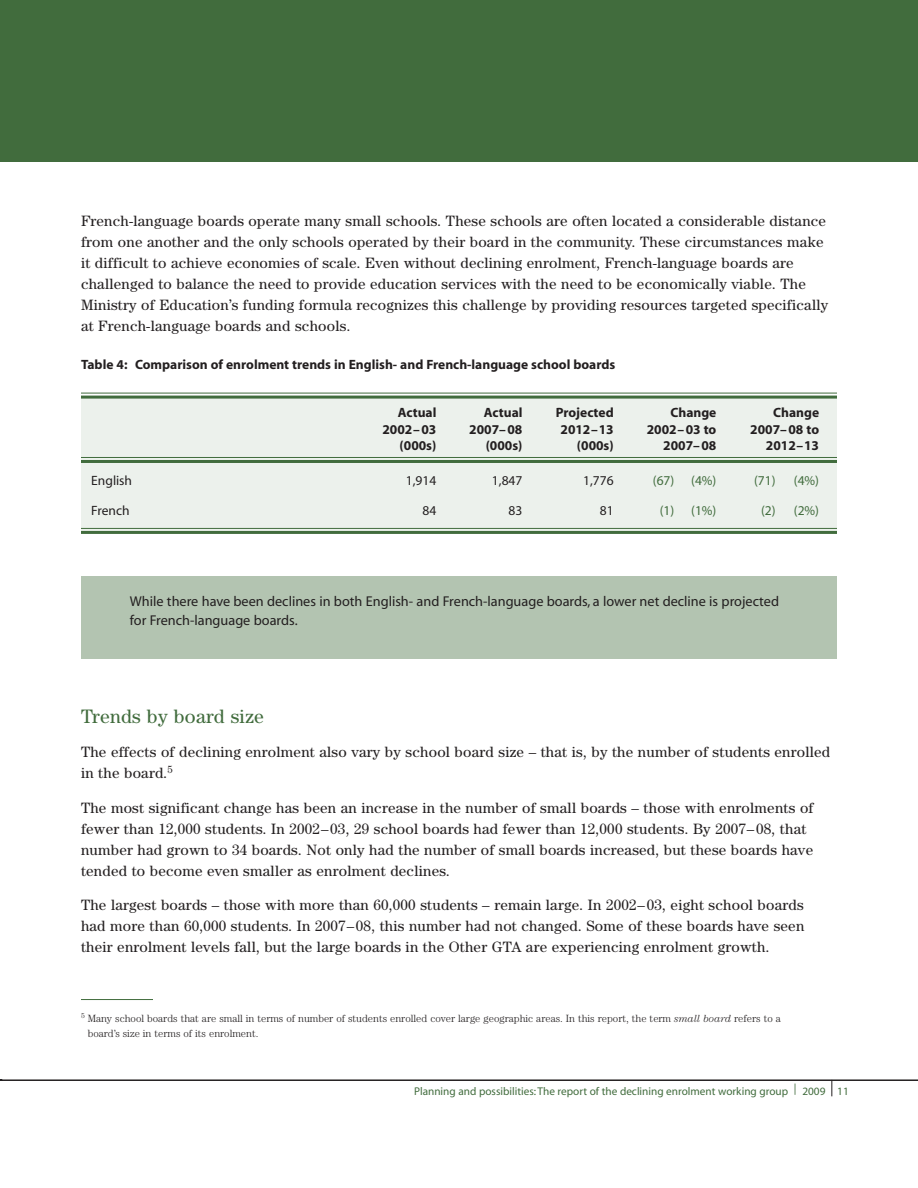
<style>
.page{position:relative;width:918px;height:1188px;background:#fff}
.page>*{position:absolute;margin:0;border:0;box-sizing:border-box;transform-origin:0 0}
.t1{font:19.5px "Century";letter-spacing:.015em;color:#416c3d}
.t2{font:15px/21px "Century";letter-spacing:.015em;color:#231f20}
.t3{font:14.25px/18.8px "Myriad";color:#231f20}
.t4{font:700 13.5px "Myriad";color:#231f20}
.t5{font:13.5px "Myriad";color:#231f20}
.t6{font:13.5px "Myriad";color:#416c3d}
.t7{font:11.25px "Myriad";color:#416c3d}
.t8{font:300 10.5px/15px "Century";color:#231f20}
.s1{font-style:italic}
</style>
<div class="page">
<div style="left:0;top:0;width:918px;height:162px;background:#416c3d"></div>
<svg style="left:832px;top:1081px;width:1px;height:15px"></svg>
<hr style="left:0;top:1079px;width:918px;height:2px;background:#231f20">
<div style="left:81px;top:397px;width:756px;height:135px;background:#ecf1ec"></div>
<hr style="left:81px;top:396px;width:756px;height:3px;background:#416c3d">
<hr style="left:81px;top:393px;width:756px;height:1px;background:#416c3d">
<hr style="left:81px;top:460px;width:756px;height:3px;background:#416c3d">
<hr style="left:81px;top:457px;width:756px;height:1px;background:#416c3d">
<hr style="left:81px;top:531px;width:756px;height:3px;background:#416c3d">
<hr style="left:81px;top:528px;width:756px;height:1px;background:#416c3d">
<div style="left:81px;top:576px;width:756px;height:83px;background:#b3c4b1"></div>
<hr style="left:81px;top:999px;width:72px;height:1px;background:#416c3d">
<p class="t2" style="left:81px;top:212px;width:749px">French-language boards operate many small schools. These schools are often located a considerable distance from one another and the only schools operated by their board in the community. These circumstances make it difficult to achieve economies of scale. Even without declining enrolment, French-language boards are challenged to balance the need to provide education services with the need to be economically viable. The Ministry of Education’s funding formula recognizes this challenge by providing resources targeted specifically at French-language boards and schools.</p>
<p class="t4" style="left:81px;top:359px;width:536px">Table 4: Comparison of enrolment trends in English- and French-language school boards</p>
<p class="t4" style="left:398px;top:408px;width:40px">Actual</p>
<p class="t4" style="left:484px;top:408px;width:40px">Actual</p>
<p class="t4" style="left:556px;top:408px;width:60px">Projected</p>
<p class="t4" style="left:671px;top:408px;width:47px">Change</p>
<p class="t4" style="left:773px;top:408px;width:47px">Change</p>
<p class="t4" style="left:382px;top:424px;width:55px">2002– 03</p>
<p class="t4" style="left:469px;top:424px;width:55px">2007– 08</p>
<p class="t4" style="left:561px;top:424px;width:55px">2012–13</p>
<p class="t4" style="left:647px;top:424px;width:71px">2002– 03 to</p>
<p class="t4" style="left:750px;top:424px;width:70px">2007– 08 to</p>
<p class="t4" style="left:400px;top:441px;width:38px">(000s)</p>
<p class="t4" style="left:486px;top:441px;width:38px">(000s)</p>
<p class="t4" style="left:577px;top:441px;width:38px">(000s)</p>
<p class="t4" style="left:663px;top:441px;width:55px">2007– 08</p>
<p class="t4" style="left:766px;top:441px;width:55px">2012–13</p>
<p class="t5" style="left:91px;top:475px;width:42px">English</p>
<p class="t5" style="left:406px;top:475px;width:32px">1,914</p>
<p class="t5" style="left:492px;top:475px;width:32px">1,847</p>
<p class="t5" style="left:583px;top:475px;width:32px">1,776</p>
<p class="t6" style="left:653px;top:475px;width:65px">(67) (4%)</p>
<p class="t6" style="left:754px;top:475px;width:67px">(71) (4%)</p>
<p class="t5" style="left:91px;top:505px;width:40px">French</p>
<p class="t5" style="left:423px;top:505px;width:15px">84</p>
<p class="t5" style="left:509px;top:505px;width:15px">83</p>
<p class="t5" style="left:600px;top:505px;width:15px">81</p>
<p class="t6" style="left:660px;top:505px;width:58px">(1) (1%)</p>
<p class="t6" style="left:761px;top:505px;width:60px">(2) (2%)</p>
<p class="t3" style="left:130px;top:593px;width:651px">While there have been declines in both English- and French-language boards, a lower net decline is projected for French-language boards.</p>
<h1 class="t1" style="left:81px;top:709px;width:185px">Trends by board size</h1>
<p class="t2" style="left:81px;top:743px;width:751px">The effects of declining enrolment also vary by school board size – that is, by the number of students enrolled in the board.<sup>5</sup></p>
<p class="t2" style="left:81px;top:799px;width:734px">The most significant change has been an increase in the number of small boards – those with enrolments of fewer than 12,000 students. In 2002–03, 29 school boards had fewer than 12,000 students. By 2007–08, that number had grown to 34 boards. Not only had the number of small boards increased, but these boards have tended to become even smaller as enrolment declines.</p>
<p class="t2" style="left:81px;top:896px;width:725px;text-align:justify">The largest boards – those with more than 60,000 students – remain large. In 2002–03, eight school boards had more than 60,000 students. In 2007–08, this number had not changed. Some of these boards have seen their enrolment levels fall, but the large boards in the Other GTA are experiencing enrolment growth.</p>
<p class="t8" style="left:88px;top:1011px;width:695px;text-indent:-7px"><sup>5</sup> Many school boards that are small in terms of number of students enrolled cover large geographic areas. In this report, the term <span class="s1">small board</span> refers to a board’s size in terms of its enrolment.</p>
<p class="t7" style="left:414px;top:1087px;width:436px">Planning and possibilities: The report of the declining enrolment working group | 2009 11</p>
</div>
